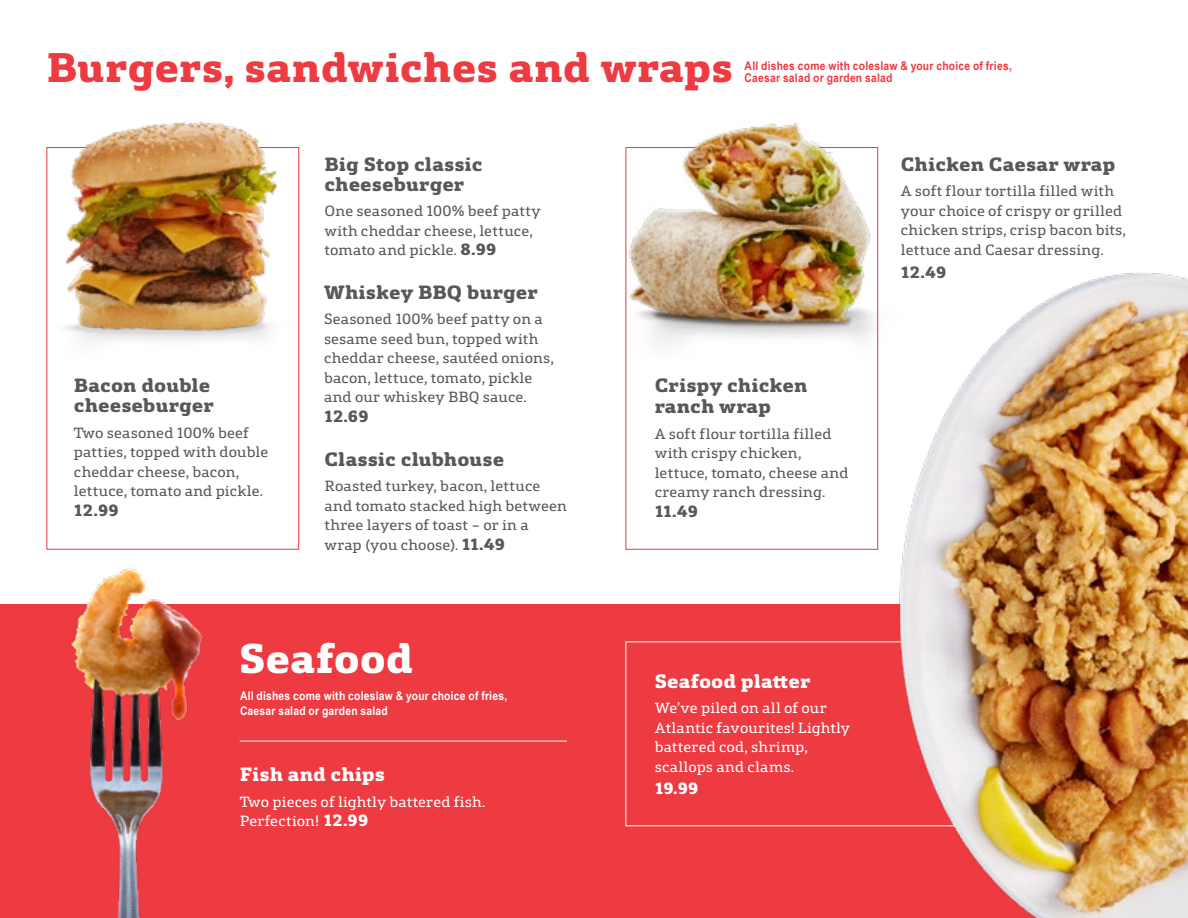
<style>
.page{position:relative;width:1188px;height:918px;background:#fff}
.page>*{position:absolute;margin:0;border:0;box-sizing:border-box;transform-origin:0 0}
.Futura_Copy{font:800 42px "FS Silas Slab";color:#ee3a41;scale:1.05 1}
.Futura_Copy-2{font:800 42px "FS Silas Slab";letter-spacing:-.005em;color:#fff;scale:1.05 1}
.Futura_Copy-3{font:800 19.5px/20px "FS Silas Slab";color:#57585a;scale:1.05 1}
.Futura_Copy-4{font:800 19.5px "FS Silas Slab";color:#fff;scale:1.05 1}
.Futura_Copy-5{font:800 16.5px "FS Silas Slab";letter-spacing:-.015em;color:#57585a;scale:1.05 1}
.Futura_Copy-6{font:800 16.5px "FS Silas Slab";color:#fff;scale:1.05 1}
.Futura_Copy-7{font:15px/19.5px "FS Silas Slab";letter-spacing:.01em;color:#57585a;scale:1.05 1}
.Futura_Copy-8{font:15px/19.5px "FS Silas Slab";letter-spacing:.005em;color:#fff;scale:1.05 1}
.Futura_Copy-9{font:700 12px/12px "Arial Narrow";letter-spacing:.015em;color:#ee3a41;scale:1.05 1}
.Futura_Copy-10{font:700 12px/15px "Arial Narrow";letter-spacing:.015em;color:#fff;scale:1.05 1}
.s1{font-weight:800;font-size:16.5px}
</style>
<div class="page">
<div style="left:0;top:605px;width:1188px;height:313px;background:#ee3a41"></div>
<img style="left:46px;top:121px;width:251px;height:250px">
<img style="left:64px;top:568px;width:169px;height:350px">
<img style="left:625px;top:123px;width:254px;height:238px">
<img style="left:882px;top:273px;width:306px;height:645px">
<hr style="left:240px;top:741px;width:327px;height:1px;background:#fff">
<p class="Futura_Copy" style="left:46px;top:30px;width:656px">Burgers, sandwiches and wraps</p>
<p class="Futura_Copy-9" style="left:745px;top:59px;width:256px">All dishes come with coleslaw &amp; your choice of fries,<br>Caesar salad or garden salad</p>
<p class="Futura_Copy-3" style="left:324px;top:152px;width:152px">Big Stop classic cheeseburger</p>
<p class="Futura_Copy-7" style="left:324px;top:200px;width:207px">One seasoned 100% beef patty with cheddar cheese, lettuce, tomato and pickle. <span class="s1">8.99</span></p>
<p class="Futura_Copy-3" style="left:901px;top:152px;width:206px">Chicken Caesar wrap</p>
<p class="Futura_Copy-7" style="left:901px;top:180px;width:216px">A soft flour tortilla filled with your choice of crispy or grilled chicken strips, crisp bacon bits, lettuce and Caesar dressing.</p>
<p class="Futura_Copy-5" style="left:901px;top:257px;width:45px">12.49</p>
<p class="Futura_Copy-3" style="left:74px;top:373px;width:135px">Bacon double cheeseburger</p>
<p class="Futura_Copy-7" style="left:74px;top:421px;width:187px">Two seasoned 100% beef patties, topped with double cheddar cheese, bacon, lettuce, tomato and pickle.</p>
<p class="Futura_Copy-5" style="left:74px;top:495px;width:44px">12.99</p>
<p class="Futura_Copy-3" style="left:324px;top:280px;width:205px">Whiskey BBQ burger</p>
<p class="Futura_Copy-7" style="left:324px;top:308px;width:221px">Seasoned 100% beef patty on a sesame seed bun, topped with cheddar cheese, sautéed onions, bacon, lettuce, tomato, pickle and our whiskey BBQ sauce.</p>
<p class="Futura_Copy-5" style="left:324px;top:401px;width:44px">12.69</p>
<p class="Futura_Copy-3" style="left:324px;top:447px;width:173px">Classic clubhouse</p>
<p class="Futura_Copy-7" style="left:324px;top:475px;width:232px">Roasted turkey, bacon, lettuce and tomato stacked high between three layers of toast − or in a wrap (you choose). <span class="s1">11.49</span></p>
<p class="Futura_Copy-2" style="left:239px;top:620px;width:167px">Seafood</p>
<p class="Futura_Copy-10" style="left:240px;top:688px;width:256px">All dishes come with coleslaw &amp; your choice of fries,<br>Caesar salad or garden salad</p>
<p class="Futura_Copy-4" style="left:240px;top:757px;width:140px">Fish and chips</p>
<p class="Futura_Copy-8" style="left:240px;top:790px;width:236px">Two pieces of lightly battered fish.<br>Perfection! <span class="s1">12.99</span></p>
<p class="Futura_Copy-3" style="left:655px;top:373px;width:147px;line-height:21px">Crispy chicken ranch wrap</p>
<p class="Futura_Copy-7" style="left:655px;top:422px;width:186px">A soft flour tortilla filled with crispy chicken, lettuce, tomato, cheese and creamy ranch dressing.</p>
<p class="Futura_Copy-5" style="left:655px;top:496px;width:43px">11.49</p>
<p class="Futura_Copy-4" style="left:655px;top:663px;width:150px">Seafood platter</p>
<p class="Futura_Copy-8" style="left:655px;top:697px;width:188px">We’ve piled on all of our<br>Atlantic favourites! Lightly battered cod, shrimp, scallops and clams.</p>
<p class="Futura_Copy-6" style="left:655px;top:774px;width:43px">19.99</p>
</div>
